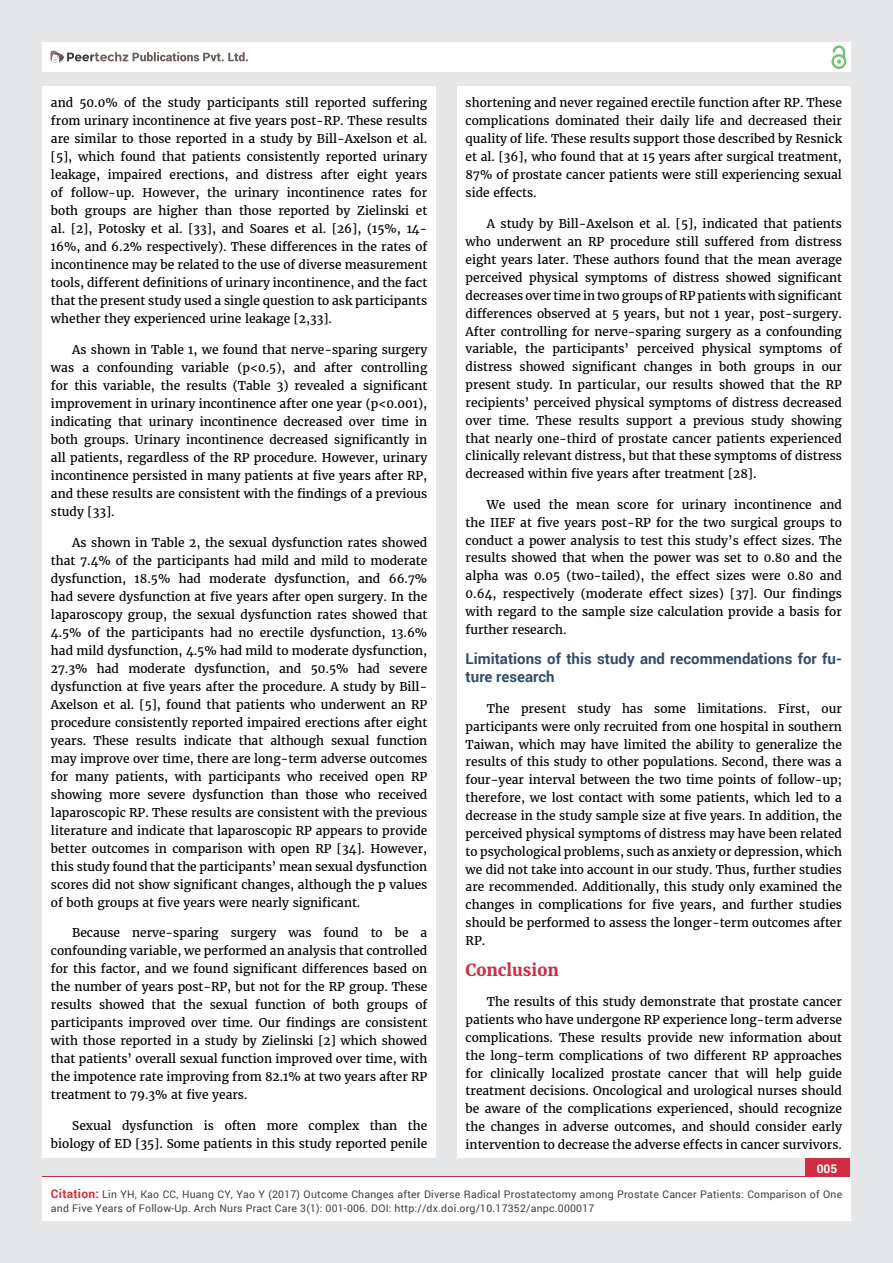
<style>
.page{position:relative;width:893px;height:1263px;background:#e6e7e8}
.page>*{position:absolute;margin:0;border:0;box-sizing:border-box;transform-origin:0 0}
.t1{font:700 16.5px "Merriweather";color:#cf2e41}
.t2{font:700 15px/17.9px "Roboto";color:#314e6b}
.t3{font:12px/18px "Merriweather";color:#000;text-align:justify}
.t4{font:700 12px "Roboto";color:#fff}
.t5{font:10.5px/13.5px "Roboto";letter-spacing:.02em;color:#414042}
.s1{font-weight:700;font-size:12px;color:#cf2e41}
</style>
<div class="page">
<div style="left:42px;top:43px;width:808px;height:29px;background:#fff"></div>
<div style="left:831px;top:54px;width:15px;height:15px;border:2px solid #74c273;border-radius:50%"></div>
<svg style="left:831px;top:45px;width:15px;height:19px"></svg>
<div style="left:805px;top:1157px;width:45px;height:52px;background:#cf2e41"></div>
<div style="left:42px;top:1177px;width:809px;height:43px;background:#fff"></div>
<svg style="left:49px;top:50px;width:199px;height:14px"></svg>
<div style="left:42px;top:87px;width:394px;height:1071px;background:#fff"></div>
<div style="left:457px;top:87px;width:393px;height:1071px;background:#fff"></div>
<p class="t3" style="left:51px;top:94px;width:378px">and 50.0% of the study participants still reported suffering from urinary incontinence at five years post-RP. These results are similar to those reported in a study by Bill-Axelson et al. [5], which found that patients consistently reported urinary leakage, impaired erections, and distress after eight years of follow-up. However, the urinary incontinence rates for both groups are higher than those reported by Zielinski et al. [2], Potosky et al. [33], and Soares et al. [26], (15%, 14- 16%, and 6.2% respectively). These differences in the rates of incontinence may be related to the use of diverse measurement tools, different definitions of urinary incontinence, and the fact that the present study used a single question to ask participants whether they experienced urine leakage [2,33].</p>
<p class="t3" style="left:51px;top:341px;width:378px;text-indent:21px">As shown in Table 1, we found that nerve-sparing surgery was a confounding variable (p&lt;0.5), and after controlling for this variable, the results (Table 3) revealed a significant improvement in urinary incontinence after one year (p&lt;0.001), indicating that urinary incontinence decreased over time in both groups. Urinary incontinence decreased significantly in all patients, regardless of the RP procedure. However, urinary incontinence persisted in many patients at five years after RP, and these results are consistent with the findings of a previous study [33].</p>
<p class="t3" style="left:51px;top:533px;width:378px;text-indent:21px">As shown in Table 2, the sexual dysfunction rates showed that 7.4% of the participants had mild and mild to moderate dysfunction, 18.5% had moderate dysfunction, and 66.7% had severe dysfunction at five years after open surgery. In the laparoscopy group, the sexual dysfunction rates showed that 4.5% of the participants had no erectile dysfunction, 13.6% had mild dysfunction, 4.5% had mild to moderate dysfunction, 27.3% had moderate dysfunction, and 50.5% had severe dysfunction at five years after the procedure. A study by Bill-Axelson et al. [5], found that patients who underwent an RP procedure consistently reported impaired erections after eight years. These results indicate that although sexual function may improve over time, there are long-term adverse outcomes for many patients, with participants who received open RP showing more severe dysfunction than those who received laparoscopic RP. These results are consistent with the previous literature and indicate that laparoscopic RP appears to provide better outcomes in comparison with open RP [34]. However, this study found that the participants’ mean sexual dysfunction scores did not show significant changes, although the p values of both groups at five years were nearly significant.</p>
<p class="t3" style="left:51px;top:924px;width:378px;text-indent:21px">Because nerve-sparing surgery was found to be a confounding variable, we performed an analysis that controlled for this factor, and we found significant differences based on the number of years post-RP, but not for the RP group. These results showed that the sexual function of both groups of participants improved over time. Our findings are consistent with those reported in a study by Zielinski [2] which showed that patients’ overall sexual function improved over time, with the impotence rate improving from 82.1% at two years after RP treatment to 79.3% at five years.</p>
<p class="t3" style="left:51px;top:1117px;width:378px;text-align:right">Sexual dysfunction is often more complex than the biology of ED [35]. Some patients in this study reported penile</p>
<p class="t3" style="left:466px;top:94px;width:378px">shortening and never regained erectile function after RP. These complications dominated their daily life and decreased their quality of life. These results support those described by Resnick et al. [36], who found that at 15 years after surgical treatment, 87% of prostate cancer patients were still experiencing sexual side effects.</p>
<p class="t3" style="left:466px;top:215px;width:378px;text-indent:21px">A study by Bill-Axelson et al. [5], indicated that patients who underwent an RP procedure still suffered from distress eight years later. These authors found that the mean average perceived physical symptoms of distress showed significant decreases over time in two groups of RP patients with significant differences observed at 5 years, but not 1 year, post-surgery.<br>After controlling for nerve-sparing surgery as a confounding variable, the participants’ perceived physical symptoms of distress showed significant changes in both groups in our present study. In particular, our results showed that the RP recipients’ perceived physical symptoms of distress decreased over time. These results support a previous study showing that nearly one-third of prostate cancer patients experienced clinically relevant distress, but that these symptoms of distress decreased within five years after treatment [28].</p>
<p class="t3" style="left:466px;top:496px;width:378px;text-indent:21px">We used the mean score for urinary incontinence and the IIEF at five years post-RP for the two surgical groups to conduct a power analysis to test this study’s effect sizes. The results showed that when the power was set to 0.80 and the alpha was 0.05 (two-tailed), the effect sizes were 0.80 and 0.64, respectively (moderate effect sizes) [37]. Our findings with regard to the sample size calculation provide a basis for further research.</p>
<p class="t2" style="left:466px;top:650px;width:378px">Limitations of this study and recommendations for fu&shy;ture research</p>
<p class="t3" style="left:466px;top:700px;width:378px;text-indent:21px">The present study has some limitations. First, our participants were only recruited from one hospital in southern Taiwan, which may have limited the ability to generalize the results of this study to other populations. Second, there was a four-year interval between the two time points of follow-up; therefore, we lost contact with some patients, which led to a decrease in the study sample size at five years. In addition, the perceived physical symptoms of distress may have been related to psychological problems, such as anxiety or depression, which we did not take into account in our study. Thus, further studies are recommended. Additionally, this study only examined the changes in complications for five years, and further studies should be performed to assess the longer-term outcomes after RP.</p>
<h1 class="t1" style="left:466px;top:959px;width:95px">Conclusion</h1>
<p class="t3" style="left:466px;top:993px;width:378px;text-indent:21px">The results of this study demonstrate that prostate cancer patients who have undergone RP experience long-term adverse complications. These results provide new information about the long-term complications of two different RP approaches for clinically localized prostate cancer that will help guide treatment decisions. Oncological and urological nurses should be aware of the complications experienced, should recognize the changes in adverse outcomes, and should consider early intervention to decrease the adverse effects in cancer survivors.</p>
<p class="t4" style="left:817px;top:1161px;width:22px">005</p>
<p class="t5" style="left:51px;top:1188px;width:793px"><span class="s1">Citation:</span> Lin YH, Kao CC, Huang CY, Yao Y (2017) Outcome Changes after Diverse Radical Prostatectomy among Prostate Cancer Patients: Comparison of One and Five Years of Follow-Up. Arch Nurs Pract Care 3(1): 001-006. DOI: http://dx.doi.org/10.17352/anpc.000017</p>
</div>
